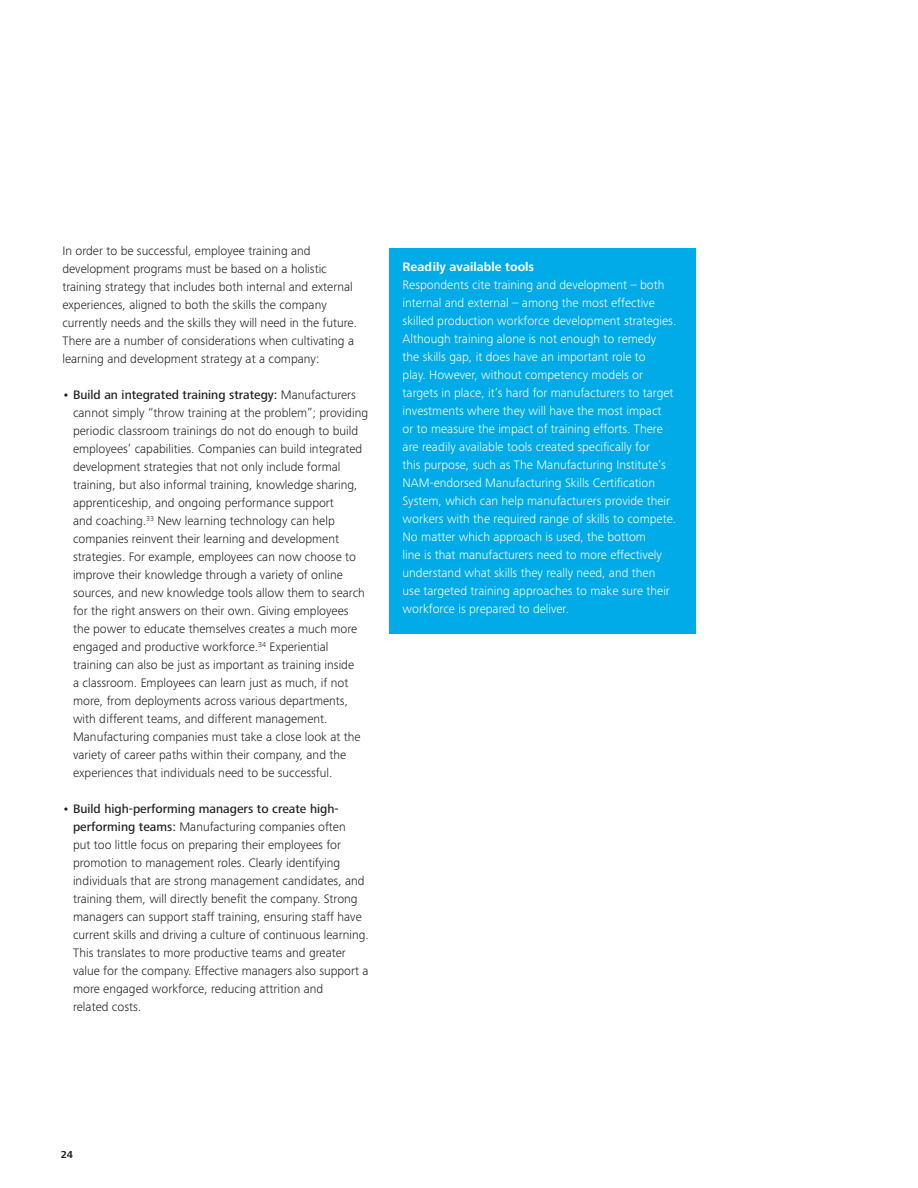
<style>
.page{position:relative;width:918px;height:1188px;background:#fff}
.page>*{position:absolute;margin:0;border:0;box-sizing:border-box;transform-origin:0 0}
.Body_styles_Body_cop{font:300 12.75px/18px "Frutiger Next Pro";color:#231f20}
.Body_styles_Body_cop-2{font:300 12.75px/18px "Frutiger Next Pro";color:#fff}
.Subhead_styles_B_Sub{font:700 12.75px "Frutiger Next Pro";color:#fff}
.Caption_styles_Capti{font:700 10.5px "Frutiger Next Pro";color:#231f20}
.s1{font-weight:500}
</style>
<div class="page">
<div style="left:389px;top:249px;width:307px;height:385px;background:#00abe7"></div>
<p class="Body_styles_Body_cop" style="left:62px;top:242px;width:296px">In order to be successful, employee training and development programs must be based on a holistic training strategy that includes both internal and external experiences, aligned to both the skills the company currently needs and the skills they will need in the future.<br>There are a number of considerations when cultivating a learning and development strategy at a company:</p>
<p class="Body_styles_Body_cop" style="left:73px;top:386px;width:297px;text-indent:-11px"><span class="s1">• Build an integrated training strategy:</span> Manufacturers cannot simply “throw training at the problem”; providing periodic classroom trainings do not do enough to build employees’ capabilities. Companies can build integrated development strategies that not only include formal training, but also informal training, knowledge sharing, apprenticeship, and ongoing performance support<br>and coaching.<sup>33</sup> New learning technology can help companies reinvent their learning and development strategies. For example, employees can now choose to improve their knowledge through a variety of online sources, and new knowledge tools allow them to search for the right answers on their own. Giving employees the power to educate themselves creates a much more engaged and productive workforce.<sup>34</sup> Experiential training can also be just as important as training inside<br>a classroom. Employees can learn just as much, if not more, from deployments across various departments, with different teams, and different management.<br>Manufacturing companies must take a close look at the variety of career paths within their company, and the experiences that individuals need to be successful.</p>
<p class="Body_styles_Body_cop" style="left:73px;top:800px;width:297px;text-indent:-11px"><span class="s1">• Build high-performing managers to create high&shy;performing teams:</span> Manufacturing companies often<br>put too little focus on preparing their employees for promotion to management roles. Clearly identifying individuals that are strong management candidates, and training them, will directly benefit the company. Strong managers can support staff training, ensuring staff have current skills and driving a culture of continuous learning.<br>This translates to more productive teams and greater value for the company. Effective managers also support a more engaged workforce, reducing attrition and<br>related costs.</p>
<p class="Subhead_styles_B_Sub" style="left:403px;top:260px;width:133px">Readily available tools</p>
<p class="Body_styles_Body_cop-2" style="left:403px;top:276px;width:275px">Respondents cite training and development – both internal and external – among the most effective skilled production workforce development strategies.<br>Although training alone is not enough to remedy<br>the skills gap, it does have an important role to<br>play. However, without competency models or targets in place, it’s hard for manufacturers to target investments where they will have the most impact<br>or to measure the impact of training efforts. There are readily available tools created specifically for<br>this purpose, such as The Manufacturing Institute’s NAM-endorsed Manufacturing Skills Certification System, which can help manufacturers provide their workers with the required range of skills to compete.<br>No matter which approach is used, the bottom<br>line is that manufacturers need to more effectively understand what skills they really need, and then<br>use targeted training approaches to make sure their workforce is prepared to deliver.</p>
<p class="Caption_styles_Capti" style="left:61px;top:1148px;width:14px">24</p>
</div>
